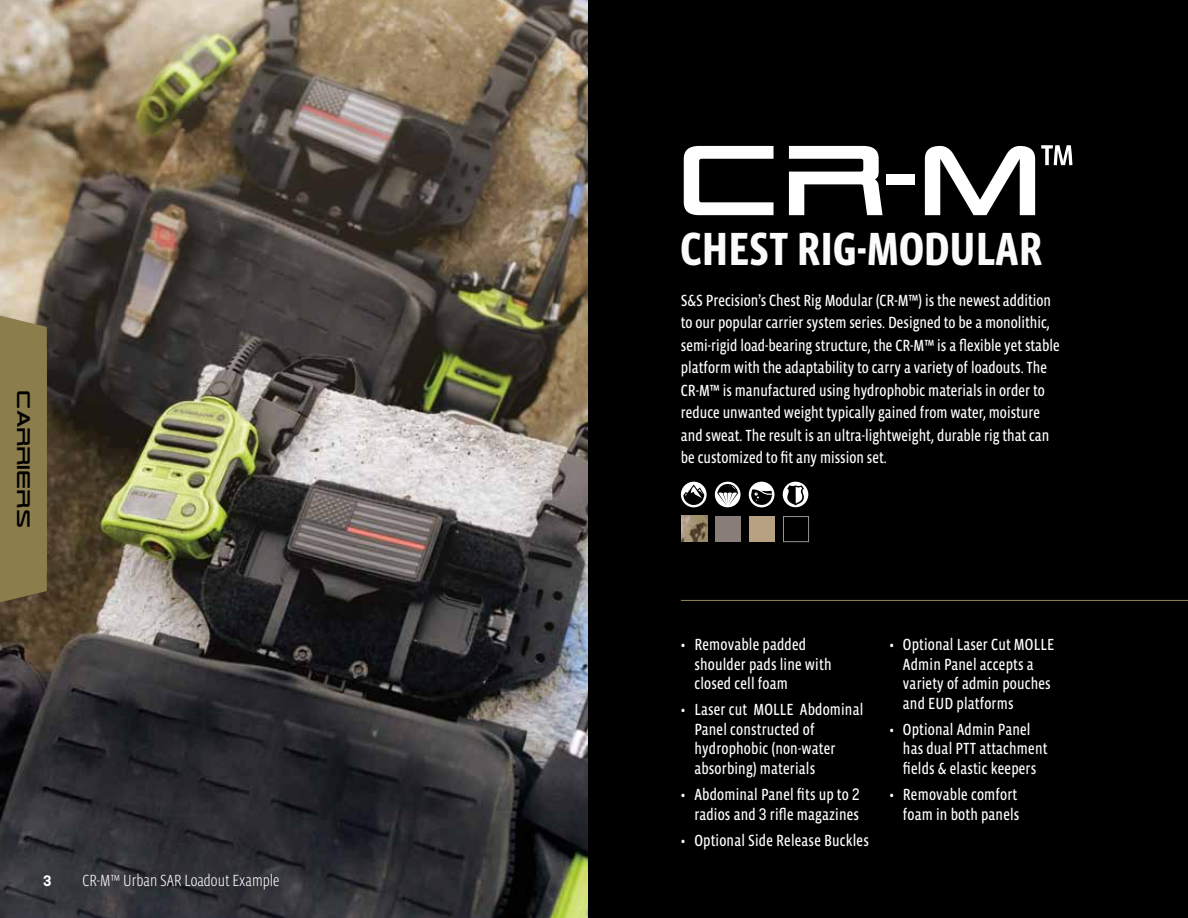
<style>
.page{position:relative;width:1188px;height:918px;background:#000}
.page>*{position:absolute;margin:0;border:0;box-sizing:border-box;transform-origin:0 0}
.t1{font:131.25px "TR 909";color:#fff}
.t2{font:57px "Vista Sans Nar OTCE";color:#fff}
.t3{font:700 47.55px "Vista Sans Nar OTCE";color:#fbfbfb}
.t4{font:24px "TR 909";color:#000}
.t5{font:16.5px/19.5px "Vista Sans Nar OTCE";color:#fff}
.t6{font:300 16.5px "Vista Sans Nar OTCE";color:#fff}
.t7{font:700 15px "Korolev";color:#fff}
.s1{font-family:"Korolev Condensed";font-weight:500}
</style>
<div class="page">
<img style="left:0;top:0;width:588px;height:918px">
<svg style="left:715px;top:482px;width:26px;height:25px"></svg>
<svg style="left:783px;top:482px;width:25px;height:25px"></svg>
<svg style="left:681px;top:482px;width:26px;height:25px"></svg>
<svg style="left:749px;top:482px;width:25px;height:25px"></svg>
<hr style="left:681px;top:600px;width:507px;height:1px;background:#8c7d4d">
<img style="left:681px;top:516px;width:26px;height:26px">
<div style="left:715px;top:516px;width:26px;height:26px;background:#887d78"></div>
<div style="left:749px;top:516px;width:26px;height:26px;background:#b6a183"></div>
<div style="left:783px;top:516px;width:26px;height:26px;border:1px solid #939598"></div>
<div style="left:0;top:312px;width:47px;height:294px;background:#8c7d4d"></div>
<h3 class="t4" style="left:40px;top:390px;width:139px;rotate:90deg">CARRIERS</h3>
<h3 class="t4" style="left:40px;top:390px;width:139px;rotate:90deg">carriers</h3>
<p class="t7" style="left:43px;top:871px;width:10px">3</p>
<p class="t6" style="left:83px;top:871px;width:199px">CR-M™ Urban SAR Loadout Example</p>
<h2 class="t2" style="left:1040px;top:132px;width:36px">™</h2>
<h1 class="t1" style="left:676px;top:93px;width:366px">CR-M</h1>
<h3 class="t3" style="left:681px;top:222px;width:364px">CHEST RIG-MODULAR</h3>
<p class="t5" style="left:681px;top:289px;width:380px;line-height:22.5px">S&amp;S Precision’s Chest Rig Modular (CR-M™) is the newest addition to our popular carrier system series. Designed to be a monolithic, semi-rigid load-bearing structure, the CR-M™ is a flexible yet stable platform with the adaptability to carry a variety of loadouts. The CR-M™ is manufactured using hydrophobic materials in order to reduce unwanted weight typically gained from water, moisture and sweat. The result is an ultra-lightweight, durable rig that can be customized to fit any mission set.</p>
<p class="t5" style="left:694px;top:635px;width:139px;text-indent:-13px">• Removable padded shoulder pads line with closed cell foam</p>
<p class="t5" style="left:694px;top:700px;width:170px;text-indent:-13px">• Laser cut MOLLE Abdominal<br>Panel constructed of hydrophobic (non-water absorbing) materials</p>
<p class="t5" style="left:681px;top:785px;width:180px;text-align:right">• Abdominal Panel fits up to <span class="s1">2 </span>radios and <span class="s1">3</span> rifle magazines</p>
<p class="t5" style="left:681px;top:830px;width:189px">• Optional Side Release Buckles</p>
<p class="t5" style="left:903px;top:635px;width:153px;text-indent:-13px">• Optional Laser Cut MOLLE<br>Admin Panel accepts a variety of admin pouches and EUD platforms</p>
<p class="t5" style="left:903px;top:719px;width:146px;text-indent:-13px">• Optional Admin Panel has dual PTT attachment fields &amp; elastic keepers</p>
<p class="t5" style="left:889px;top:785px;width:131px;text-align:right">• Removable comfort foam in both panels</p>
</div>
